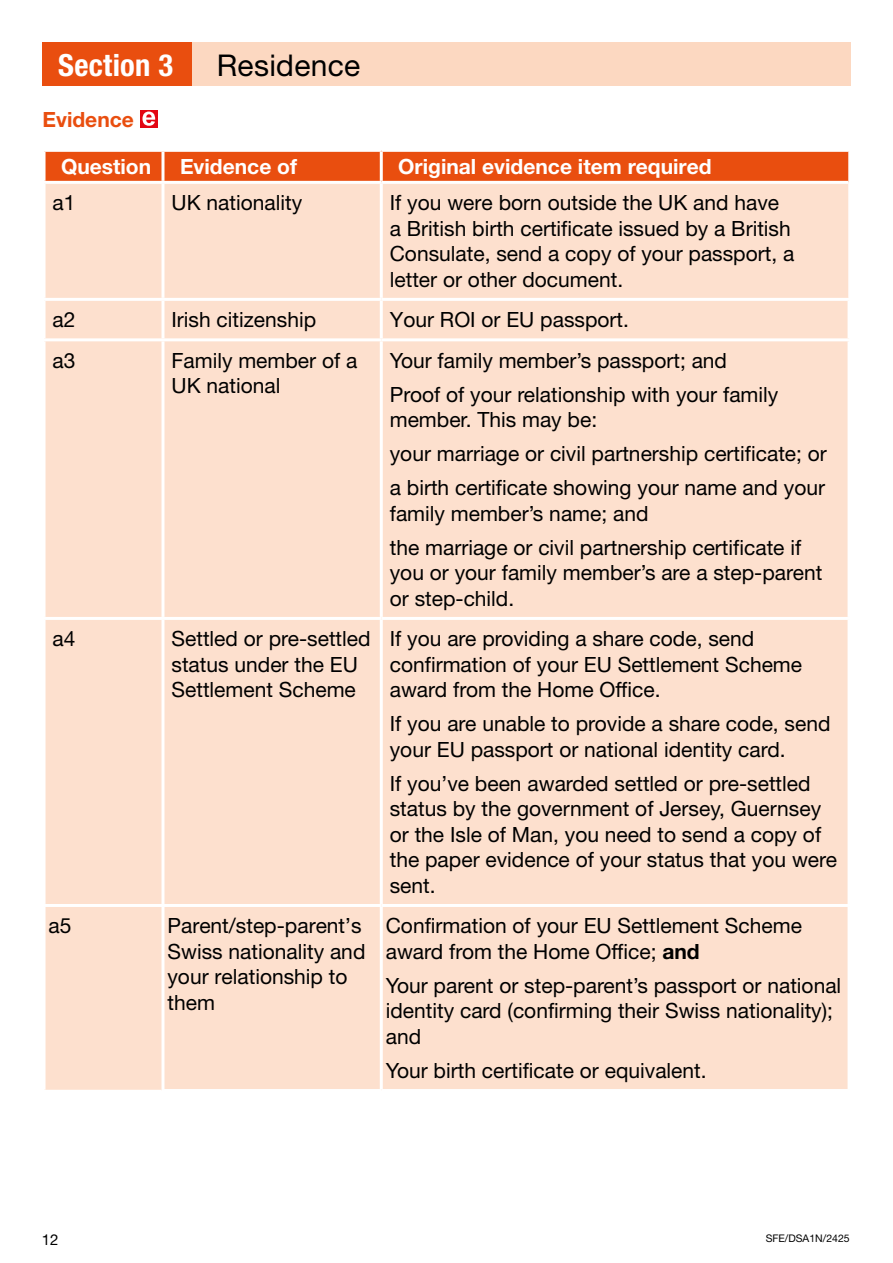
<style>
.page{position:relative;width:893px;height:1263px;background:#fff}
.page>*{position:absolute;margin:0;border:0;box-sizing:border-box;transform-origin:0 0}
.Section_header_1{font:700 condensed 30.6px "Helvetica Neue LT Std";letter-spacing:.01em;color:#fff}
.Section_header_2{font:30px "Helvetica Neue LT Std";letter-spacing:.01em;color:#000}
.Table_-_Body{font:21px/25.5px "Helvetica Neue LT Std";color:#000}
.Table_-_Header{font:700 21px "Helvetica Neue LT Std";color:#fff}
.sub-section_header{font:700 21px "Helvetica Neue LT Std";color:#e94e0f}
.t1{font:15px "Helvetica Neue LT Std";color:#000}
.t2{font:10.5px "Helvetica Neue LT Std";color:#000}
.s1{font-weight:700}
</style>
<div class="page">
<div style="left:43px;top:43px;width:153px;height:43px;background:#e94e0f"></div>
<div style="left:192px;top:43px;width:658px;height:43px;background:#fcd8c1"></div>
<div style="left:46px;top:152px;width:802px;height:29px;background:#e94e0f"></div>
<div style="left:46px;top:184px;width:802px;height:906px;background:#fde0ce"></div>
<hr style="left:161px;top:152px;width:3px;height:29px;background:#fff">
<hr style="left:380px;top:152px;width:3px;height:29px;background:#fff">
<hr style="left:161px;top:184px;width:3px;height:114px;background:#fff">
<hr style="left:380px;top:184px;width:3px;height:114px;background:#fff">
<hr style="left:43px;top:298px;width:120px;height:3px;background:#fff">
<hr style="left:163px;top:298px;width:218px;height:3px;background:#fff">
<hr style="left:161px;top:301px;width:3px;height:37px;background:#fff">
<hr style="left:381px;top:298px;width:469px;height:3px;background:#fff">
<hr style="left:380px;top:301px;width:3px;height:37px;background:#fff">
<hr style="left:847px;top:301px;width:3px;height:37px;background:#fff">
<hr style="left:43px;top:338px;width:120px;height:3px;background:#fff">
<hr style="left:163px;top:338px;width:218px;height:3px;background:#fff">
<hr style="left:161px;top:341px;width:3px;height:276px;background:#fff">
<hr style="left:381px;top:338px;width:469px;height:3px;background:#fff">
<hr style="left:380px;top:341px;width:3px;height:276px;background:#fff">
<hr style="left:847px;top:341px;width:3px;height:276px;background:#fff">
<hr style="left:43px;top:617px;width:120px;height:3px;background:#fff">
<hr style="left:163px;top:617px;width:218px;height:3px;background:#fff">
<hr style="left:161px;top:620px;width:3px;height:284px;background:#fff">
<hr style="left:381px;top:617px;width:469px;height:3px;background:#fff">
<hr style="left:380px;top:620px;width:3px;height:284px;background:#fff">
<hr style="left:847px;top:620px;width:3px;height:284px;background:#fff">
<hr style="left:161px;top:907px;width:3px;height:182px;background:#fff">
<hr style="left:380px;top:907px;width:3px;height:182px;background:#fff">
<hr style="left:43px;top:904px;width:120px;height:3px;background:#fff">
<hr style="left:163px;top:904px;width:218px;height:3px;background:#fff">
<hr style="left:381px;top:904px;width:469px;height:3px;background:#fff">
<hr style="left:847px;top:907px;width:3px;height:182px;background:#fff">
<hr style="left:161px;top:1089px;width:220px;height:3px;background:#fff">
<hr style="left:381px;top:1089px;width:469px;height:3px;background:#fff">
<svg style="left:140px;top:110px;width:17px;height:17px"></svg>
<svg style="left:142px;top:112px;width:13px;height:14px"></svg>
<h2 class="Section_header_1" style="left:58px;top:46px;width:116px">Section 3</h2>
<h2 class="Section_header_2" style="left:217px;top:47px;width:145px">Residence</h2>
<h3 class="sub-section_header" style="left:43px;top:107px;width:93px">Evidence</h3>
<p class="Table_-_Header" style="left:61px;top:153px;width:92px">Question</p>
<p class="Table_-_Header" style="left:180px;top:153px;width:119px">Evidence of</p>
<p class="Table_-_Header" style="left:398px;top:153px;width:315px">Original evidence item required</p>
<p class="Table_-_Body" style="left:53px;top:190px;width:24px">a1</p>
<p class="Table_-_Body" style="left:171px;top:190px;width:132px">UK nationality</p>
<p class="Table_-_Body" style="left:390px;top:190px;width:406px">If you were born outside the UK and have a British birth certificate issued by a British Consulate, send a copy of your passport, a letter or other document.</p>
<p class="Table_-_Body" style="left:53px;top:307px;width:24px">a2</p>
<p class="Table_-_Body" style="left:171px;top:307px;width:146px">Irish citizenship</p>
<p class="Table_-_Body" style="left:390px;top:307px;width:241px">Your ROI or EU passport.</p>
<p class="Table_-_Body" style="left:53px;top:347px;width:24px">a3</p>
<p class="Table_-_Body" style="left:171px;top:347px;width:187px">Family member of a<br>UK national</p>
<p class="Table_-_Body" style="left:390px;top:347px;width:339px">Your family member’s passport; and</p>
<p class="Table_-_Body" style="left:390px;top:381px;width:390px">Proof of your relationship with your family member. This may be:</p>
<p class="Table_-_Body" style="left:390px;top:441px;width:439px">your marriage or civil partnership certificate; or</p>
<p class="Table_-_Body" style="left:390px;top:475px;width:437px">a birth certificate showing your name and your family member’s name; and</p>
<p class="Table_-_Body" style="left:390px;top:534px;width:434px">the marriage or civil partnership certificate if you or your family member’s are a step-parent or step-child.</p>
<p class="Table_-_Body" style="left:53px;top:626px;width:24px">a4</p>
<p class="Table_-_Body" style="left:171px;top:626px;width:201px">Settled or pre-settled status under the EU<br>Settlement Scheme</p>
<p class="Table_-_Body" style="left:390px;top:626px;width:414px">If you are providing a share code, send confirmation of your EU Settlement Scheme award from the Home Office.</p>
<p class="Table_-_Body" style="left:390px;top:711px;width:442px">If you are unable to provide a share code, send your EU passport or national identity card.</p>
<p class="Table_-_Body" style="left:390px;top:770px;width:449px">If you’ve been awarded settled or pre-settled status by the government of Jersey, Guernsey or the Isle of Man, you need to send a copy of the paper evidence of your status that you were sent.</p>
<p class="Table_-_Body" style="left:49px;top:912px;width:24px">a5</p>
<p class="Table_-_Body" style="left:167px;top:912px;width:199px">Parent/step-parent’s<br>Swiss nationality and your relationship to them</p>
<p class="Table_-_Body" style="left:386px;top:912px;width:418px">Confirmation of your EU Settlement Scheme award from the Home Office; <span class="s1">and</span></p>
<p class="Table_-_Body" style="left:386px;top:972px;width:457px">Your parent or step-parent’s passport or national identity card (confirming their Swiss nationality); and</p>
<p class="Table_-_Body" style="left:386px;top:1057px;width:322px">Your birth certificate or equivalent.</p>
<p class="t1" style="left:42px;top:1231px;width:18px">12</p>
<p class="t2" style="left:766px;top:1232px;width:86px">SFE/DSA1N/2425</p>
</div>
